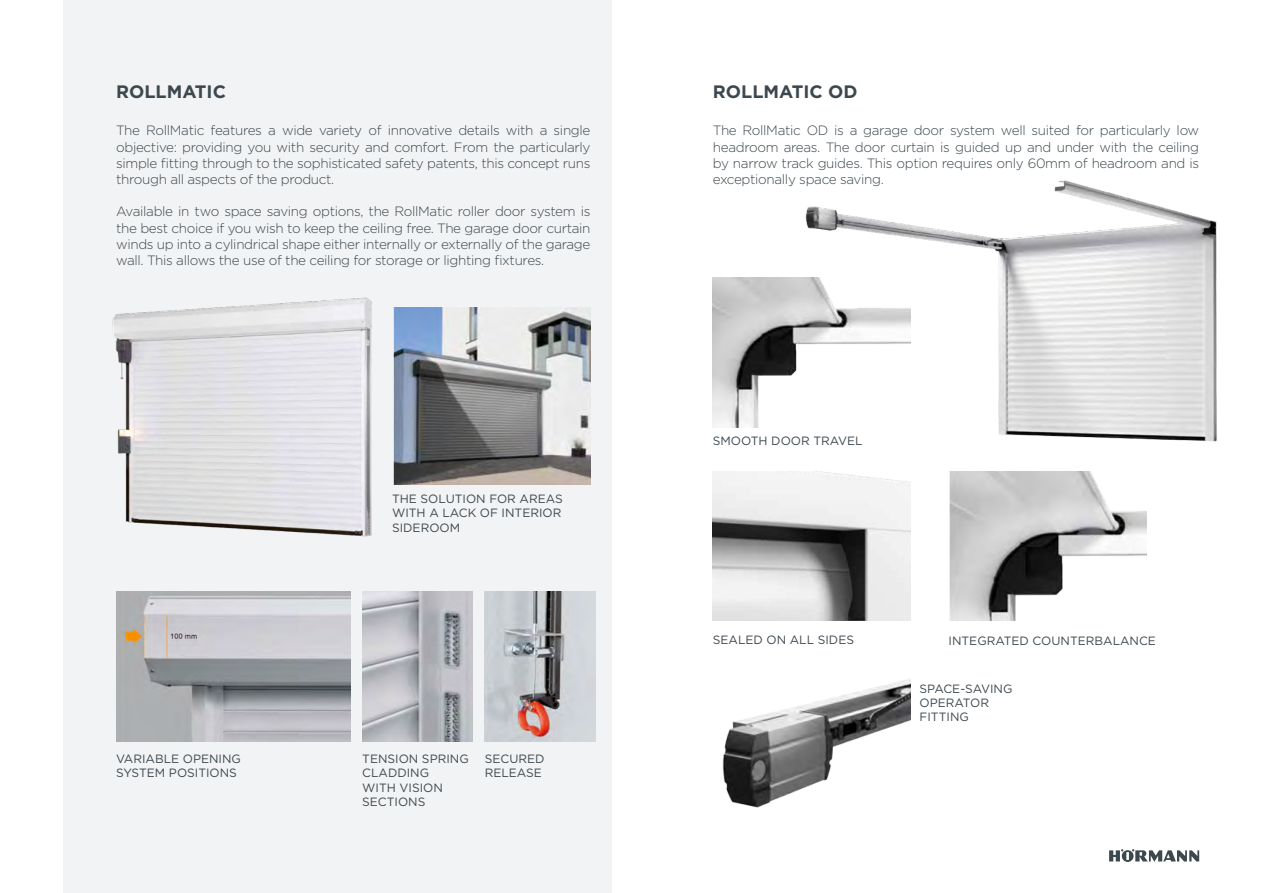
<style>
.page{position:relative;width:1263px;height:893px;background:#fff}
.page>*{position:absolute;margin:0;border:0;box-sizing:border-box;transform-origin:0 0}
.t1{font:700 18px "Gotham Pro";color:#3c474e}
.t2{font:300 13.5px/16.2px "Gotham Pro";letter-spacing:-.025em;color:#3c474e;text-align:justify}
.t3{font:12px/14.4px "Gotham Pro";color:#3c474e}
</style>
<div class="page">
<div style="left:64px;top:0;width:548px;height:893px;background:#f2f3f4"></div>
<img style="left:112px;top:297px;width:292px;height:240px">
<img style="left:797px;top:180px;width:420px;height:262px">
<img style="left:393px;top:308px;width:197px;height:176px">
<img style="left:713px;top:278px;width:198px;height:149px">
<img style="left:949px;top:472px;width:197px;height:149px">
<img style="left:713px;top:472px;width:198px;height:149px">
<img style="left:722px;top:679px;width:189px;height:129px">
<img style="left:116px;top:592px;width:234px;height:149px">
<img style="left:362px;top:592px;width:111px;height:149px">
<img style="left:485px;top:592px;width:110px;height:149px">
<svg style="left:1109px;top:849px;width:90px;height:13px"></svg>
<p class="t1" style="left:116px;top:81px;width:111px">ROLLMATIC</p>
<p class="t1" style="left:713px;top:81px;width:146px">ROLLMATIC OD</p>
<p class="t2" style="left:116px;top:123px;width:476px">The RollMatic features a wide variety of innovative details with a single objective: providing you with security and comfort. From the particularly simple fitting through to the sophisticated safety patents, this concept runs through all aspects of the product.</p>
<p class="t2" style="left:116px;top:204px;width:476px">Available in two space saving options, the RollMatic roller door system is the best choice if you wish to keep the ceiling free. The garage door curtain winds up into a cylindrical shape either internally or externally of the garage wall. This allows the use of the ceiling for storage or lighting fixtures.</p>
<p class="t3" style="left:116px;top:751px;width:126px">VARIABLE OPENING</p>
<p class="t3" style="left:116px;top:766px;width:122px">SYSTEM POSITIONS</p>
<p class="t3" style="left:392px;top:492px;width:172px;text-align:justify">THE SOLUTION FOR AREAS WITH A LACK OF INTERIOR SIDEROOM</p>
<p class="t3" style="left:362px;top:751px;width:108px">TENSION SPRING<br>CLADDING</p>
<p class="t3" style="left:362px;top:780px;width:82px">WITH VISION<br>SECTIONS</p>
<p class="t3" style="left:485px;top:751px;width:61px">SECURED</p>
<p class="t3" style="left:485px;top:766px;width:59px">RELEASE</p>
<p class="t2" style="left:713px;top:123px;width:488px">The RollMatic OD is a garage door system well suited for particularly low headroom areas. The door curtain is guided up and under with the ceiling by narrow track guides. This option requires only 60mm of headroom and is exceptionally space saving.</p>
<p class="t3" style="left:713px;top:434px;width:151px">SMOOTH DOOR TRAVEL</p>
<p class="t3" style="left:713px;top:633px;width:143px">SEALED ON ALL SIDES</p>
<p class="t3" style="left:948px;top:633px;width:209px">INTEGRATED COUNTERBALANCE</p>
<p class="t3" style="left:920px;top:681px;width:94px">SPACE-SAVING<br>OPERATOR<br>FITTING</p>
</div>
